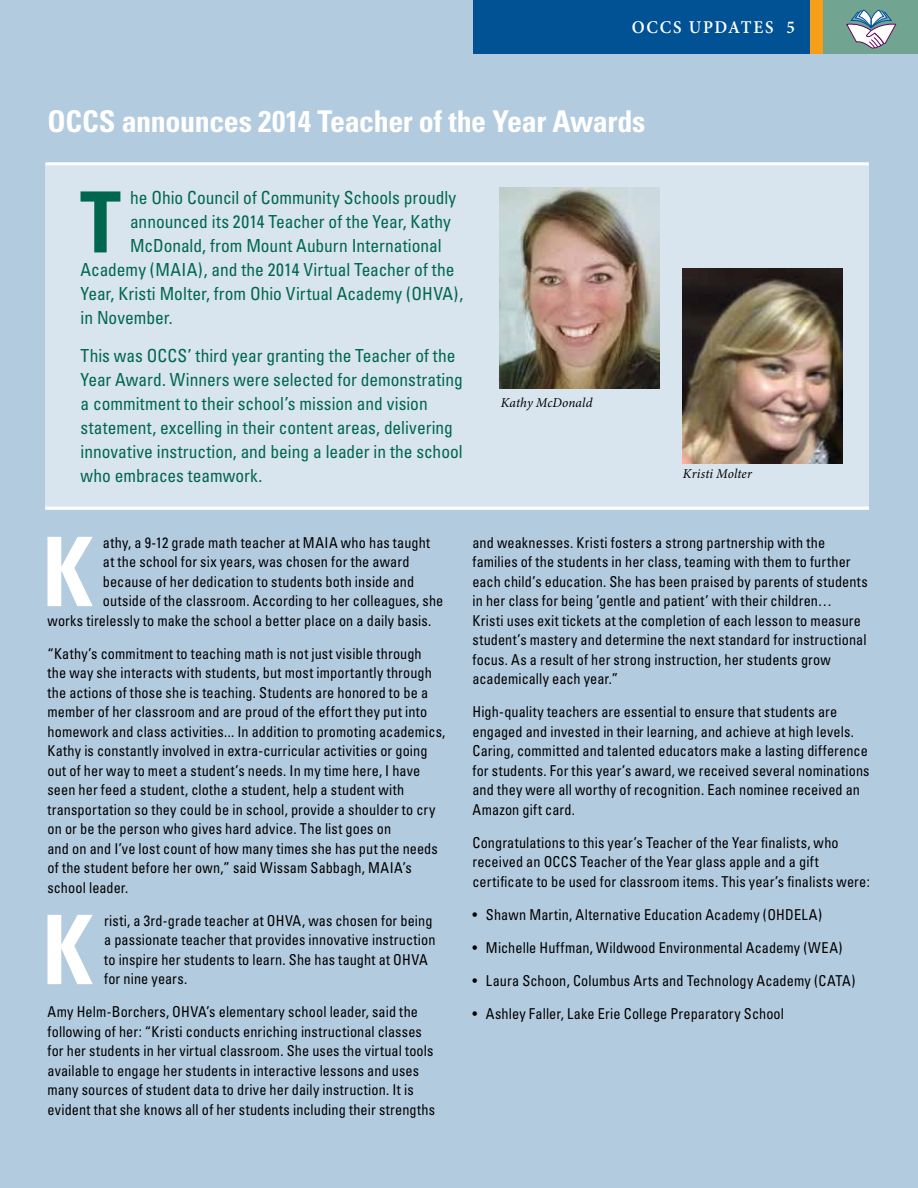
<style>
.page{position:relative;width:918px;height:1188px;background:#b3cbdf}
.page>*{position:absolute;margin:0;border:0;box-sizing:border-box;transform-origin:0 0}
.t1{font:700 condensed 96px "Univers";color:#fff;scale:.95 1}
.t2{font:700 condensed 84.45px "Univers";color:#00674e}
.t3{font:700 condensed 30px "Univers";letter-spacing:-.015em;color:#fff}
.t4{font:condensed 18px/24px "Univers";color:#00674e}
.t5{font:600 18px "Minion Pro";letter-spacing:.06em;color:#fff;scale:.95 1}
.t6{font:condensed 15px/19.5px "Univers";letter-spacing:.01em;color:#000;scale:.95 1}
.t7{font:italic 13.5px "Minion Pro";letter-spacing:.005em;color:#000}
</style>
<div class="page">
<div style="left:45px;top:165px;width:824px;height:345px;background:#d8e4ee"></div>
<div style="left:810px;top:0;width:14px;height:54px;background:#f6a01a"></div>
<div style="left:824px;top:0;width:94px;height:54px;background:#72a492"></div>
<div style="left:473px;top:0;width:337px;height:54px;background:#005295"></div>
<svg style="left:846px;top:9px;width:51px;height:40px"></svg>
<img style="left:499px;top:187px;width:161px;height:202px">
<img style="left:683px;top:268px;width:159px;height:195px">
<hr style="left:45px;top:162px;width:824px;height:3px;background:#fff">
<hr style="left:45px;top:507px;width:824px;height:3px;background:#fff">
<p class="t5" style="left:632px;top:15px;width:15px">OCC</p>
<p class="t5" style="left:673px;top:15px;width:130px">S UPDATES 5</p>
<h3 class="t3" style="left:48px;top:103px;width:600px">OCCS announces 2014 Teacher of the Year Awards</h3>
<h2 class="t2" style="left:80px;top:171px;width:42px">T</h2>
<p class="t4" style="left:130px;top:186px;width:328px">he Ohio Council of Community Schools proudly</p>
<p class="t4" style="left:130px;top:210px;width:322px">announced its 2014 Teacher of the Year, Kathy</p>
<p class="t4" style="left:130px;top:234px;width:313px">McDonald, from Mount Auburn International</p>
<p class="t4" style="left:81px;top:258px;width:375px">Academy (MAIA), and the 2014 Virtual Teacher of the</p>
<p class="t4" style="left:81px;top:282px;width:384px">Year, Kristi Molter, from Ohio Virtual Academy (OHVA),</p>
<p class="t4" style="left:81px;top:306px;width:94px">in November.</p>
<p class="t4" style="left:81px;top:343px;width:384px">This was OCCS’ third year granting the Teacher of the Year Award. Winners were selected for demonstrating a commitment to their school’s mission and vision statement, excelling in their content areas, delivering innovative instruction, and being a leader in the school who embraces teamwork.</p>
<p class="t7" style="left:501px;top:394px;width:93px">Kathy McDonald</p>
<p class="t7" style="left:683px;top:464px;width:70px">Kristi Molter</p>
<h1 class="t1" style="left:43px;top:513px;width:55px">K</h1>
<p class="t6" style="left:103px;top:532px;width:346px">athy, a 9-12 grade math teacher at MAIA who has taught</p>
<p class="t6" style="left:103px;top:552px;width:324px">at the school for six years, was chosen for the award</p>
<p class="t6" style="left:103px;top:571px;width:329px">because of her dedication to students both inside and</p>
<p class="t6" style="left:103px;top:591px;width:360px">outside of the classroom. According to her colleagues, she</p>
<p class="t6" style="left:48px;top:610px;width:406px">works tirelessly to make the school a better place on a daily basis.</p>
<p class="t6" style="left:48px;top:643px;width:420px">“Kathy’s commitment to teaching math is not just visible through<br>the way she interacts with students, but most importantly through the actions of those she is teaching. Students are honored to be a member of her classroom and are proud of the effort they put into homework and class activities... In addition to promoting academics, Kathy is constantly involved in extra-curricular activities or going out of her way to meet a student’s needs. In my time here, I have seen her feed a student, clothe a student, help a student with transportation so they could be in school, provide a shoulder to cry on or be the person who gives hard advice. The list goes on<br>and on and I’ve lost count of how many times she has put the needs of the student before her own,” said Wissam Sabbagh, MAIA’s school leader.</p>
<h1 class="t1" style="left:43px;top:891px;width:55px">K</h1>
<p class="t6" style="left:104px;top:910px;width:350px">risti, a 3rd-grade teacher at OHVA, was chosen for being a passionate teacher that provides innovative instruction to inspire her students to learn. She has taught at OHVA for nine years.</p>
<p class="t6" style="left:48px;top:1002px;width:409px">Amy Helm-Borchers, OHVA’s elementary school leader, said the following of her: “Kristi conducts enriching instructional classes for her students in her virtual classroom. She uses the virtual tools available to engage her students in interactive lessons and uses many sources of student data to drive her daily instruction. It is evident that she knows all of her students including their strengths</p>
<p class="t6" style="left:472px;top:532px;width:418px">and weaknesses. Kristi fosters a strong partnership with the families of the students in her class, teaming with them to further each child’s education. She has been praised by parents of students in her class for being ’gentle and patient’ with their children…<br>Kristi uses exit tickets at the completion of each lesson to measure student’s mastery and determine the next standard for instructional focus. As a result of her strong instruction, her students grow academically each year.”</p>
<p class="t6" style="left:472px;top:702px;width:420px">High-quality teachers are essential to ensure that students are engaged and invested in their learning, and achieve at high levels.<br>Caring, committed and talented educators make a lasting difference for students. For this year’s award, we received several nominations and they were all worthy of recognition. Each nominee received an Amazon gift card.</p>
<p class="t6" style="left:472px;top:832px;width:420px">Congratulations to this year’s Teacher of the Year finalists, who received an OCCS Teacher of the Year glass apple and a gift certificate to be used for classroom items. This year’s finalists were:</p>
<p class="t6" style="left:472px;top:904px;width:370px">• Shawn Martin, Alternative Education Academy (OHDELA)</p>
<p class="t6" style="left:472px;top:937px;width:391px">• Michelle Huffman, Wildwood Environmental Academy (WEA)</p>
<p class="t6" style="left:472px;top:970px;width:405px">• Laura Schoon, Columbus Arts and Technology Academy (CATA)</p>
<p class="t6" style="left:472px;top:1003px;width:329px">• Ashley Faller, Lake Erie College Preparatory School</p>
</div>
